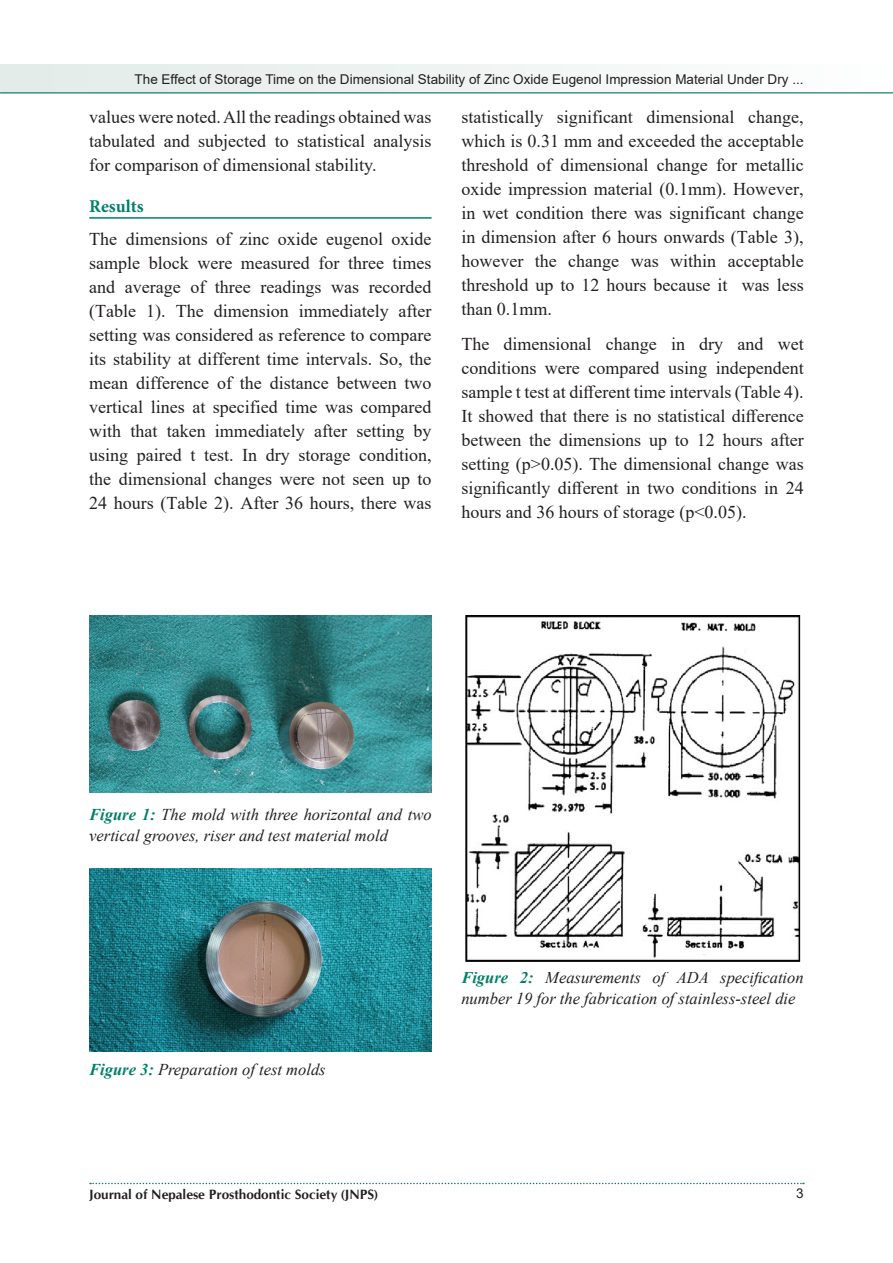
<style>
.page{position:relative;width:893px;height:1263px;background:#fff}
.page>*{position:absolute;margin:0;border:0;box-sizing:border-box;transform-origin:0 0}
.t1{font:18px/24px "Times New Roman";color:#231f20;text-align:justify}
.t2{font:700 18px "Minion Pro";color:#018066}
.t3{font:italic 16.5px/21px "Times New Roman";color:#231f20}
.t4{font:13.5px "Arial";color:#231f20}
.t5{font:700 13.5px "CG Omega";color:#231f20}
.s1{font-weight:700;color:#018066}
</style>
<div class="page">
<div style="left:0;top:65px;width:893px;height:29px;background:linear-gradient(to right,#e2ebe8,#fdfefe)"></div>
<hr style="left:0;top:92px;width:893px;height:2px;background:#479583">
<svg style="left:90px;top:1183px;width:714px;height:1px"></svg>
<hr style="left:89px;top:217px;width:343px;height:2px;background:#018066">
<img style="left:89px;top:615px;width:343px;height:178px">
<img style="left:465px;top:615px;width:336px;height:347px">
<img style="left:89px;top:868px;width:343px;height:183px">
<p class="t4" style="left:135px;top:70px;width:671px">The Effect of Storage Time on the Dimensional Stability of Zinc Oxide Eugenol Impression Material Under Dry ...</p>
<p class="t1" style="left:89px;top:104px;width:344px">values were noted. All the readings obtained was tabulated and subjected to statistical analysis for comparison of dimensional stability.</p>
<p class="t2" style="left:89px;top:194px;width:56px">Results</p>
<p class="t1" style="left:89px;top:226px;width:344px">The dimensions of zinc oxide eugenol oxide sample block were measured for three times and average of three readings was recorded (Table 1). The dimension immediately after setting was considered as reference to compare its stability at different time intervals. So, the mean difference of the distance between two vertical lines at specified time was compared with that taken immediately after setting by using paired t test. In dry storage condition, the dimensional changes were not seen up to 24 hours (Table 2). After 36 hours, there was</p>
<p class="t1" style="left:461px;top:104px;width:344px">statistically significant dimensional change, which is 0.31 mm and exceeded the acceptable threshold of dimensional change for metallic oxide impression material (0.1mm). However, in wet condition there was significant change in dimension after 6 hours onwards (Table 3), however the change was within acceptable threshold up to 12 hours because it was less than 0.1mm.</p>
<p class="t1" style="left:461px;top:331px;width:344px">The dimensional change in dry and wet conditions were compared using independent sample t test at different time intervals (Table 4).<br>It showed that there is no statistical difference between the dimensions up to 12 hours after setting (p&gt;0.05). The dimensional change was significantly different in two conditions in 24 hours and 36 hours of storage (p&lt;0.05).</p>
<p class="t3" style="left:89px;top:803px;width:344px"><span class="s1">Figure 1:</span> The mold with three horizontal and two vertical grooves, riser and test material mold</p>
<p class="t3" style="left:89px;top:1058px;width:238px"><span class="s1">Figure 3:</span> Preparation of test molds</p>
<p class="t3" style="left:461px;top:967px;width:344px"><span class="s1">Figure 2:</span> Measurements of ADA specification number 19 for the fabrication of stainless-steel die</p>
<p class="t5" style="left:89px;top:1185px;width:290px">Journal of Nepalese Prosthodontic Society (JNPS)</p>
<p class="t4" style="left:796px;top:1184px;width:9px">3</p>
</div>
